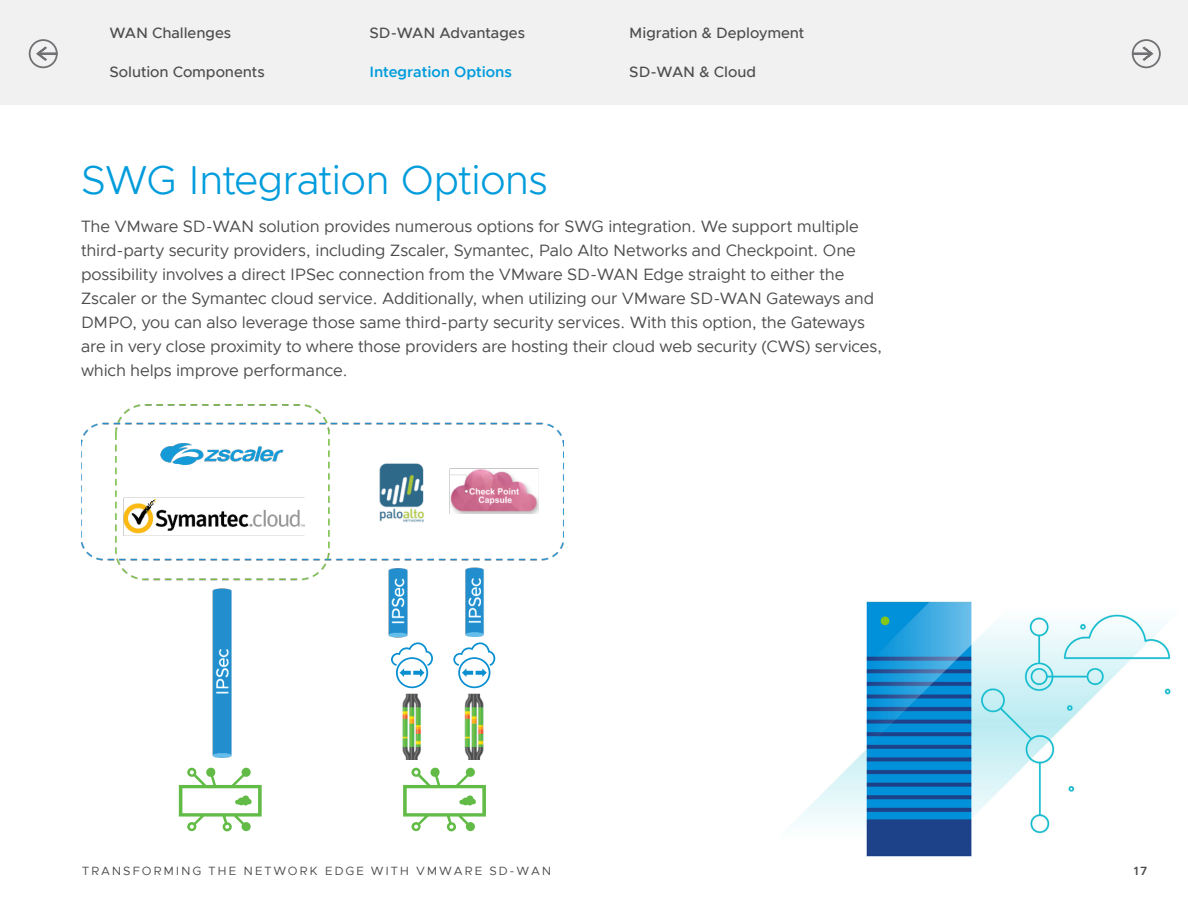
<style>
.page{position:relative;width:1188px;height:918px;background:#fff}
.page>*{position:absolute;margin:0;border:0;box-sizing:border-box;transform-origin:0 0}
.EB-BODY_MAIN_HEAD{font:300 40.5px "Metropolis";letter-spacing:-.015em;color:#009cdc}
.EB-BODY_TEXT{font:16.5px/24px "Metropolis";letter-spacing:-.01em;color:#4d4d4f}
.t1{font:500 15px "Metropolis";letter-spacing:-.005em;color:#4d4d4f}
.t2{font:600 15px "Metropolis";color:#009cdc}
.t3{font:12px "Metropolis";letter-spacing:.15em;color:#4d4d4f}
.t4{font:600 12px "Metropolis";color:#4d4d4f}
</style>
<div class="page">
<div style="left:0;top:0;width:1188px;height:105px;background:#f1f1f1"></div>
<img style="left:792px;top:601px;width:379px;height:256px">
<svg style="left:1133px;top:45px;width:21px;height:17px"></svg>
<div style="left:1132px;top:39px;width:29px;height:29px;border:2px solid #717175;border-radius:50%"></div>
<svg style="left:36px;top:45px;width:21px;height:17px"></svg>
<div style="left:29px;top:39px;width:29px;height:29px;border:2px solid #717175;border-radius:50%"></div>
<img style="left:81px;top:404px;width:482px;height:355px">
<svg style="left:391px;top:642px;width:42px;height:46px"></svg>
<svg style="left:453px;top:642px;width:42px;height:46px"></svg>
<svg style="left:403px;top:767px;width:83px;height:64px"></svg>
<svg style="left:179px;top:767px;width:83px;height:64px"></svg>
<p class="t1" style="left:110px;top:24px;width:123px">WAN Challenges</p>
<p class="t1" style="left:110px;top:63px;width:157px">Solution Components</p>
<p class="t1" style="left:369px;top:24px;width:157px">SD-WAN Advantages</p>
<p class="t2" style="left:369px;top:63px;width:144px">Integration Options</p>
<p class="t1" style="left:629px;top:24px;width:177px">Migration &amp; Deployment</p>
<p class="t1" style="left:629px;top:63px;width:128px">SD-WAN &amp; Cloud</p>
<p class="EB-BODY_MAIN_HEAD" style="left:81px;top:155px;width:468px">SWG Integration Options</p>
<p class="EB-BODY_TEXT" style="left:81px;top:214px;width:803px">The VMware SD-WAN solution provides numerous options for SWG integration. We support multiple third-party security providers, including Zscaler, Symantec, Palo Alto Networks and Checkpoint. One possibility involves a direct IPSec connection from the VMware SD-WAN Edge straight to either the Zscaler or the Symantec cloud service. Additionally, when utilizing our VMware SD-WAN Gateways and DMPO, you can also leverage those same third-party security services. With this option, the Gateways are in very close proximity to where those providers are hosting their cloud web security (CWS) services, which helps improve performance.</p>
<p class="t3" style="left:82px;top:864px;width:471px">TRANSFORMING THE NETWORK EDGE WITH VMWARE SD-WAN</p>
<p class="t4" style="left:1134px;top:864px;width:15px">17</p>
</div>
